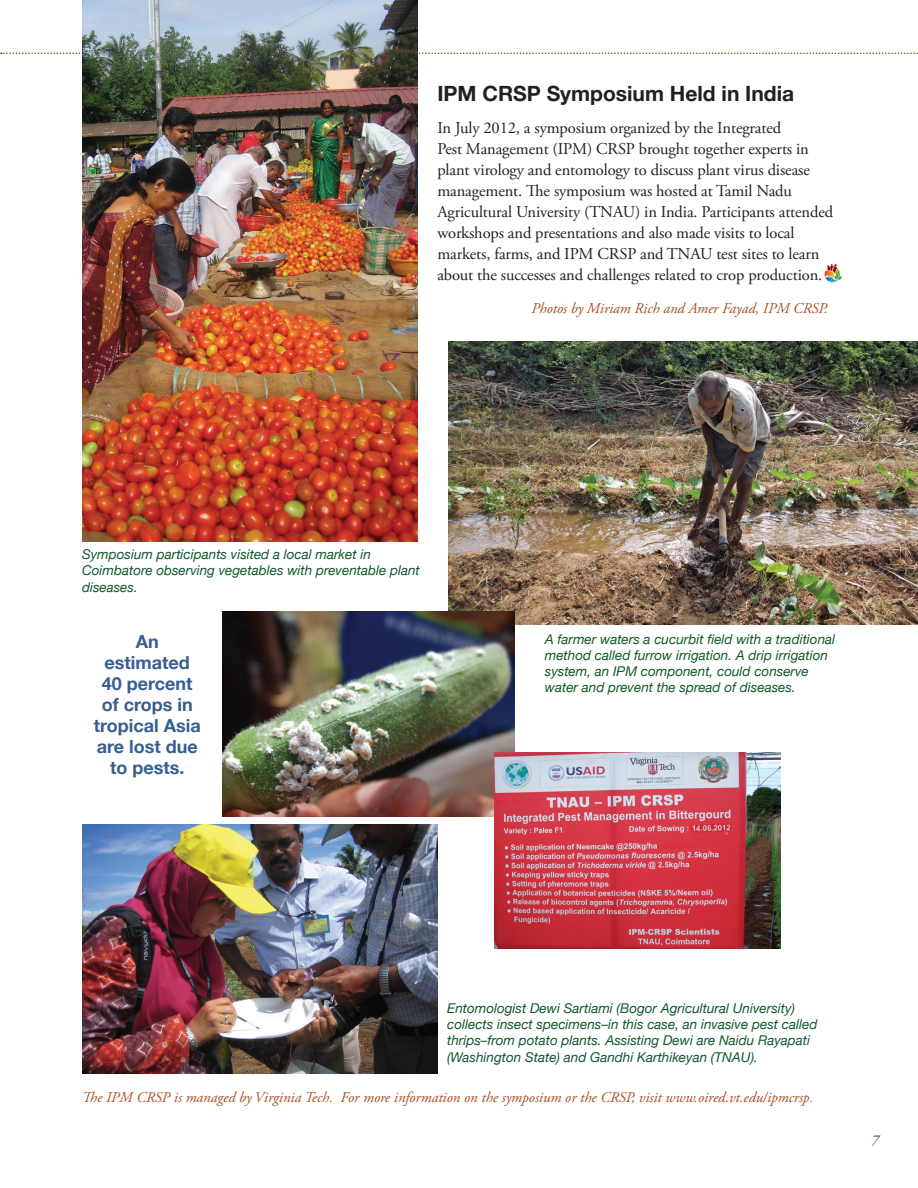
<style>
.page{position:relative;width:918px;height:1188px;background:#fff}
.page>*{position:absolute;margin:0;border:0;box-sizing:border-box;transform-origin:0 0}
.Headline{font:700 21px "Helvetica Neue";color:#231f20}
.Questions{font:700 18px/21px "Helvetica Neue";color:#365f91;text-align:center}
.Text{font:16.5px/21px "Adobe Garamond Pro";letter-spacing:-.01em;color:#231f20}
.More_info{font:italic 15px "Adobe Garamond Pro";color:#a54f24}
.Text_italics{font:italic 15px "Adobe Garamond Pro";color:#a54f24}
.t1{font:italic 15px "Adobe Garamond Pro";color:#0f582d}
.t2{font:italic 13.5px/16.2px "Helvetica Neue";color:#0f582d}
</style>
<div class="page">
<svg style="left:1px;top:52px;width:917px;height:2px"></svg>
<img style="left:824px;top:263px;width:19px;height:20px">
<img style="left:82px;top:824px;width:355px;height:250px">
<img style="left:82px;top:0;width:336px;height:542px">
<img style="left:448px;top:341px;width:470px;height:284px">
<img style="left:222px;top:611px;width:293px;height:205px">
<img style="left:495px;top:752px;width:286px;height:197px">
<p class="Headline" style="left:437px;top:75px;width:358px">IPM CRSP Symposium Held in India</p>
<p class="Text" style="left:437px;top:118px;width:397px">In July 2012, a symposium organized by the Integrated<br>Pest Management (IPM) CRSP brought together experts in plant virology and entomology to discuss plant virus disease management. The symposium was hosted at Tamil Nadu Agricultural University (TNAU) in India. Participants attended workshops and presentations and also made visits to local markets, farms, and IPM CRSP and TNAU test sites to learn about the successes and challenges related to crop production.</p>
<p class="Text_italics" style="left:531px;top:300px;width:298px">Photos by Miriam Rich and Amer Fayad, IPM CRSP.</p>
<p class="t2" style="left:82px;top:546px;width:339px">Symposium participants visited a local market in<br>Coimbatore observing vegetables with preventable plant diseases.</p>
<p class="Questions" style="left:94px;top:630px;width:108px">An estimated<br>40 percent of crops in tropical Asia are lost due to pests.</p>
<p class="t2" style="left:545px;top:630px;width:292px">A farmer waters a cucurbit field with a traditional method called furrow irrigation. A drip irrigation system, an IPM component, could conserve water and prevent the spread of diseases.</p>
<p class="t2" style="left:447px;top:999px;width:372px">Entomologist Dewi Sartiami (Bogor Agricultural University) collects insect specimens–in this case, an invasive pest called thrips–from potato plants. Assisting Dewi are Naidu Rayapati (Washington State) and Gandhi Karthikeyan (TNAU).</p>
<p class="More_info" style="left:82px;top:1088px;width:733px">The IPM CRSP is managed by Virginia Tech. For more information on the symposium or the CRSP, visit www.oired.vt.edu/ipmcrsp.</p>
<p class="t1" style="left:872px;top:1131px;width:9px">7</p>
</div>
